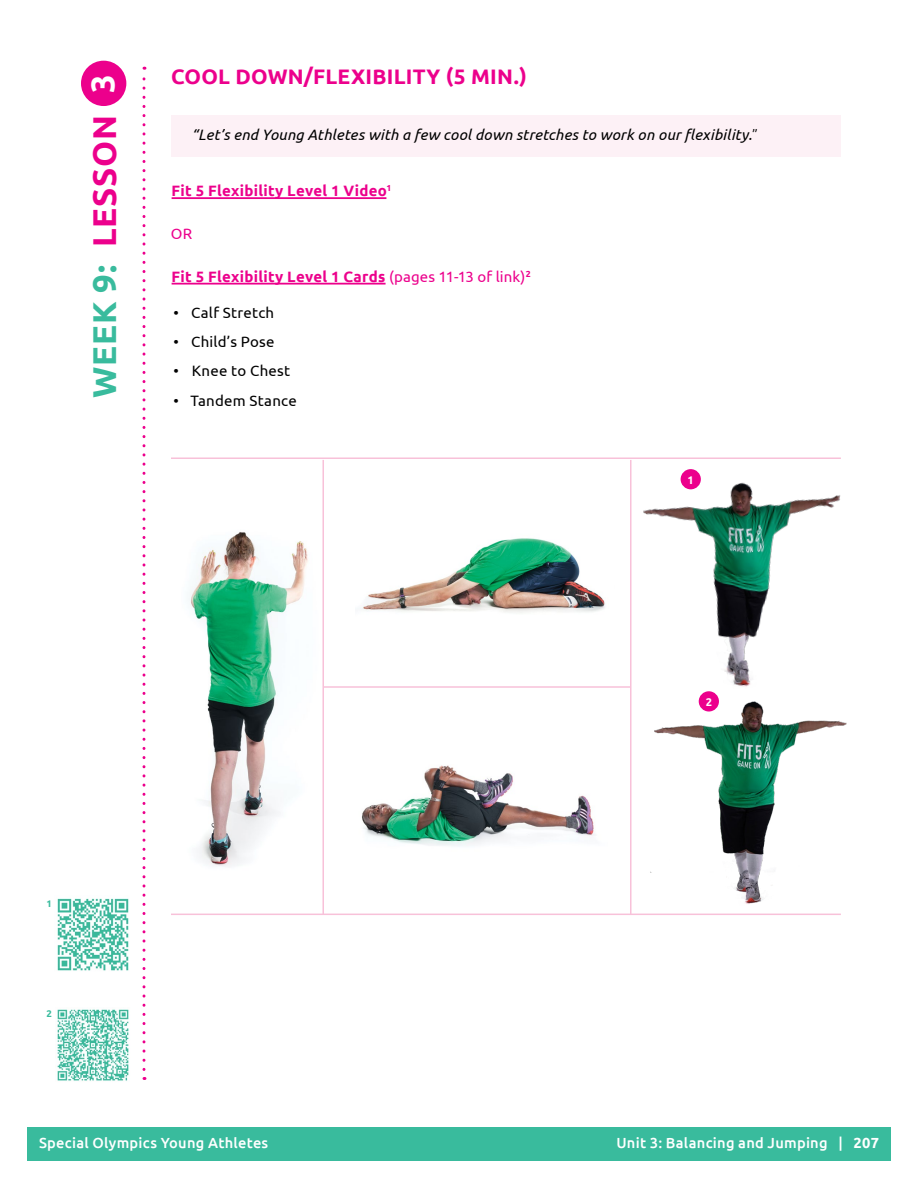
<style>
.page{position:relative;width:918px;height:1188px;background:#fff}
.page>*{position:absolute;margin:0;border:0;box-sizing:border-box;transform-origin:0 0}
.t1{font:700 33px "Ubuntu";letter-spacing:.02em;color:#39bb9d}
.t2{font:700 21px "Ubuntu";letter-spacing:.01em;color:#ec008c}
.t3{font:700 15px "Ubuntu";letter-spacing:.02em;color:#ec008c}
.t4{font:italic 15px "Ubuntu";letter-spacing:.015em;color:#000}
.t5{font:15px "Ubuntu";letter-spacing:.02em;color:#000}
.t6{font:15px "Ubuntu";color:#ec008c}
.t7{font:500 14.7px "Ubuntu";letter-spacing:.015em;color:#fff}
.t8{font:700 11.1px "Ubuntu";color:#fff}
.t9{font:700 9.6px "Ubuntu";color:#39bb9d}
.s1{color:#ec008c}
.s2{color:#fff}
.s3{font-weight:300;font-style:normal}
.s4{font-weight:400}
.s5{font-weight:700}
</style>
<div class="page">
<div style="left:27px;top:1127px;width:864px;height:34px;background:#39bb9d"></div>
<div style="left:171px;top:115px;width:670px;height:42px;background:#fdf1f6"></div>
<hr style="left:172px;top:197px;width:214px;height:2px;background:#ec008c">
<hr style="left:172px;top:283px;width:214px;height:2px;background:#ec008c">
<svg style="left:142px;top:67px;width:4px;height:1002px"></svg>
<img style="left:189px;top:532px;width:119px;height:335px">
<hr style="left:171px;top:458px;width:670px;height:1px;background:#f8c1d9">
<hr style="left:324px;top:686px;width:307px;height:2px;background:#f8c1d9">
<hr style="left:171px;top:914px;width:670px;height:1px;background:#f8c1d9">
<hr style="left:322px;top:460px;width:2px;height:454px;background:#f8c1d9">
<hr style="left:630px;top:460px;width:2px;height:454px;background:#f8c1d9">
<img style="left:360px;top:538px;width:246px;height:75px">
<img style="left:362px;top:765px;width:233px;height:82px">
<img style="left:643px;top:469px;width:198px;height:227px">
<div style="left:681px;top:469px;width:20px;height:20px;background:#ec008c;border-radius:50%"></div>
<div style="left:699px;top:691px;width:20px;height:21px;background:#ec008c;border-radius:50%"></div>
<img style="left:650px;top:696px;width:197px;height:208px">
<div style="left:81px;top:61px;width:45px;height:45px;background:#ec008c;border-radius:50%"></div>
<img style="left:57px;top:1009px;width:72px;height:72px">
<img style="left:57px;top:898px;width:72px;height:73px">
<h1 class="t1" style="left:85px;top:398px;width:325px;rotate:-90deg">WEEK 9: <span class="s1">LESSON</span> <span class="s2">3</span></h1>
<h2 class="t2" style="left:171px;top:64px;width:357px">COOL DOWN/FLEXIBILITY (5 MIN.)</h2>
<p class="t4" style="left:191px;top:126px;width:568px">“Let’s end Young Athletes with a few cool down stretches to work on our flexibility.<span class="s3">”</span></p>
<p class="t3" style="left:172px;top:182px;width:221px">Fit 5 Flexibility Level 1 Video<sup>1</sup></p>
<p class="t6" style="left:171px;top:225px;width:23px">OR</p>
<p class="t3" style="left:172px;top:267px;width:361px">Fit 5 Flexibility Level 1 Cards <span class="s4">(pages 11-13 of link)</span><sup>2</sup></p>
<p class="t5" style="left:173px;top:303px;width:102px">• Calf Stretch</p>
<p class="t5" style="left:173px;top:333px;width:103px">• Child’s Pose</p>
<p class="t5" style="left:173px;top:362px;width:118px">• Knee to Chest</p>
<p class="t5" style="left:173px;top:391px;width:125px">• Tandem Stance</p>
<p class="t8" style="left:688px;top:473px;width:8px">1</p>
<p class="t9" style="left:46px;top:898px;width:7px">1</p>
<p class="t9" style="left:46px;top:1008px;width:7px">2</p>
<p class="t8" style="left:706px;top:695px;width:8px">2</p>
<p class="t7" style="left:39px;top:1134px;width:231px">Special Olympics Young Athletes</p>
<p class="t7" style="left:616px;top:1134px;width:264px">Unit 3: Balancing and Jumping | <span class="s5">207</span></p>
</div>
